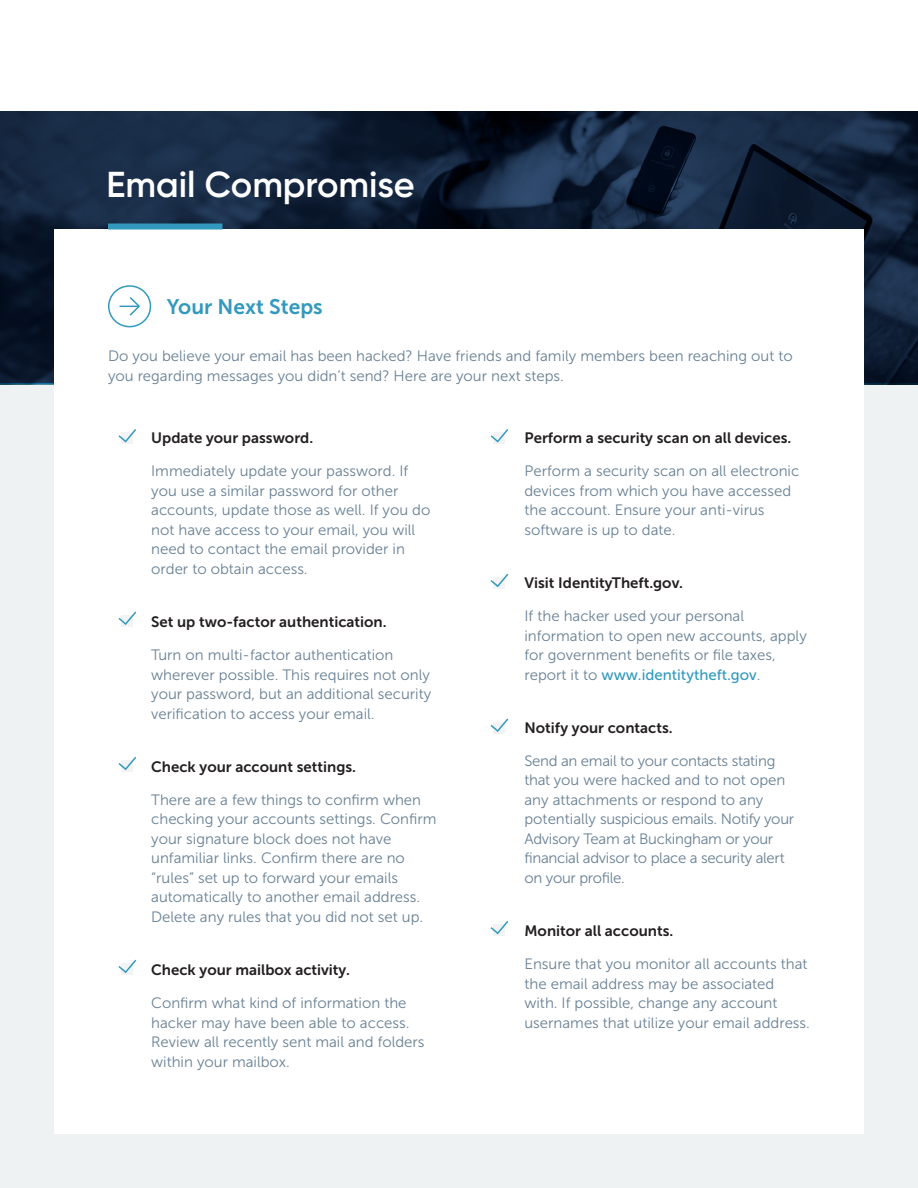
<style>
.page{position:relative;width:918px;height:1188px;background:#eff2f3}
.page>*{position:absolute;margin:0;border:0;box-sizing:border-box;transform-origin:0 0}
.Headline{font:600 36px "Gilroy";color:#fff}
.Body_Text{font:21px "Museo Sans 700";color:#3299be}
.Body_Text-2{font:15px/19.5px "Museo Sans 300";color:#688094}
.Body_Text-3{font:15px/19.5px "Museo Sans 300";letter-spacing:-.02em;color:#688094}
.Body_Text-4{font:15px "Museo Sans 700";color:#231f20}
.s1{font-family:"Museo Sans 500";color:#3299be}
</style>
<div class="page">
<svg style="left:0;top:110px;width:918px;height:274px;background:#15263c"></svg>
<div style="left:54px;top:230px;width:810px;height:904px;background:#fff"></div>
<div style="left:108px;top:224px;width:114px;height:6px;background:#3299be"></div>
<div style="left:108px;top:285px;width:43px;height:42px;border:2px solid #3299be;border-radius:50%"></div>
<svg style="left:120px;top:297px;width:20px;height:19px"></svg>
<svg style="left:118px;top:429px;width:18px;height:15px"></svg>
<svg style="left:490px;top:429px;width:19px;height:15px"></svg>
<svg style="left:490px;top:573px;width:19px;height:16px"></svg>
<svg style="left:490px;top:718px;width:19px;height:16px"></svg>
<svg style="left:490px;top:921px;width:19px;height:15px"></svg>
<svg style="left:118px;top:611px;width:19px;height:16px"></svg>
<svg style="left:118px;top:756px;width:19px;height:16px"></svg>
<svg style="left:118px;top:959px;width:19px;height:16px"></svg>
<div style="left:0;top:0;width:918px;height:110px;background:#fff"></div>
<p class="Headline" style="left:106px;top:162px;width:310px">Email Compromise</p>
<p class="Body_Text" style="left:167px;top:295px;width:157px">Your Next Steps</p>
<p class="Body_Text-2" style="left:108px;top:347px;width:686px">Do you believe your email has been hacked? Have friends and family members been reaching out to you regarding messages you didn’t send? Here are your next steps.</p>
<p class="Body_Text-4" style="left:151px;top:430px;width:164px">Update your password.</p>
<p class="Body_Text-2" style="left:151px;top:461px;width:281px">Immediately update your password. If you use a similar password for other accounts, update those as well. If you do not have access to your email, you will need to contact the email provider in order to obtain access.</p>
<p class="Body_Text-4" style="left:151px;top:613px;width:237px">Set up two-factor authentication.</p>
<p class="Body_Text-2" style="left:151px;top:645px;width:282px">Turn on multi-factor authentication wherever possible. This requires not only your password, but an additional security verification to access your email.</p>
<p class="Body_Text-4" style="left:151px;top:758px;width:206px">Check your account settings.</p>
<p class="Body_Text-2" style="left:151px;top:790px;width:287px">There are a few things to confirm when checking your accounts settings. Confirm your signature block does not have unfamiliar links. Confirm there are no “rules” set up to forward your emails automatically to another email address.<br>Delete any rules that you did not set up.</p>
<p class="Body_Text-4" style="left:151px;top:961px;width:200px">Check your mailbox activity.</p>
<p class="Body_Text-2" style="left:151px;top:993px;width:275px">Confirm what kind of information the hacker may have been able to access.<br>Review all recently sent mail and folders within your mailbox.</p>
<p class="Body_Text-4" style="left:524px;top:430px;width:268px">Perform a security scan on all devices.</p>
<p class="Body_Text-2" style="left:524px;top:461px;width:276px">Perform a security scan on all electronic devices from which you have accessed the account. Ensure your anti-virus software is up to date.</p>
<p class="Body_Text-4" style="left:524px;top:574px;width:160px">Visit IdentityTheft.gov.</p>
<p class="Body_Text-2" style="left:524px;top:606px;width:284px">If the hacker used your personal information to open new accounts, apply for government benefits or file taxes, report it to <span class="s1">www.identitytheft.gov</span>.</p>
<p class="Body_Text-4" style="left:524px;top:719px;width:150px">Notify your contacts.</p>
<p class="Body_Text-3" style="left:524px;top:751px;width:271px">Send an email to your contacts stating that you were hacked and to not open any attachments or respond to any potentially suspicious emails. Notify your Advisory Team at Buckingham or your financial advisor to place a security alert on your profile.</p>
<p class="Body_Text-4" style="left:524px;top:922px;width:150px">Monitor all accounts.</p>
<p class="Body_Text-2" style="left:524px;top:954px;width:287px">Ensure that you monitor all accounts that the email address may be associated with. If possible, change any account usernames that utilize your email address.</p>
</div>
